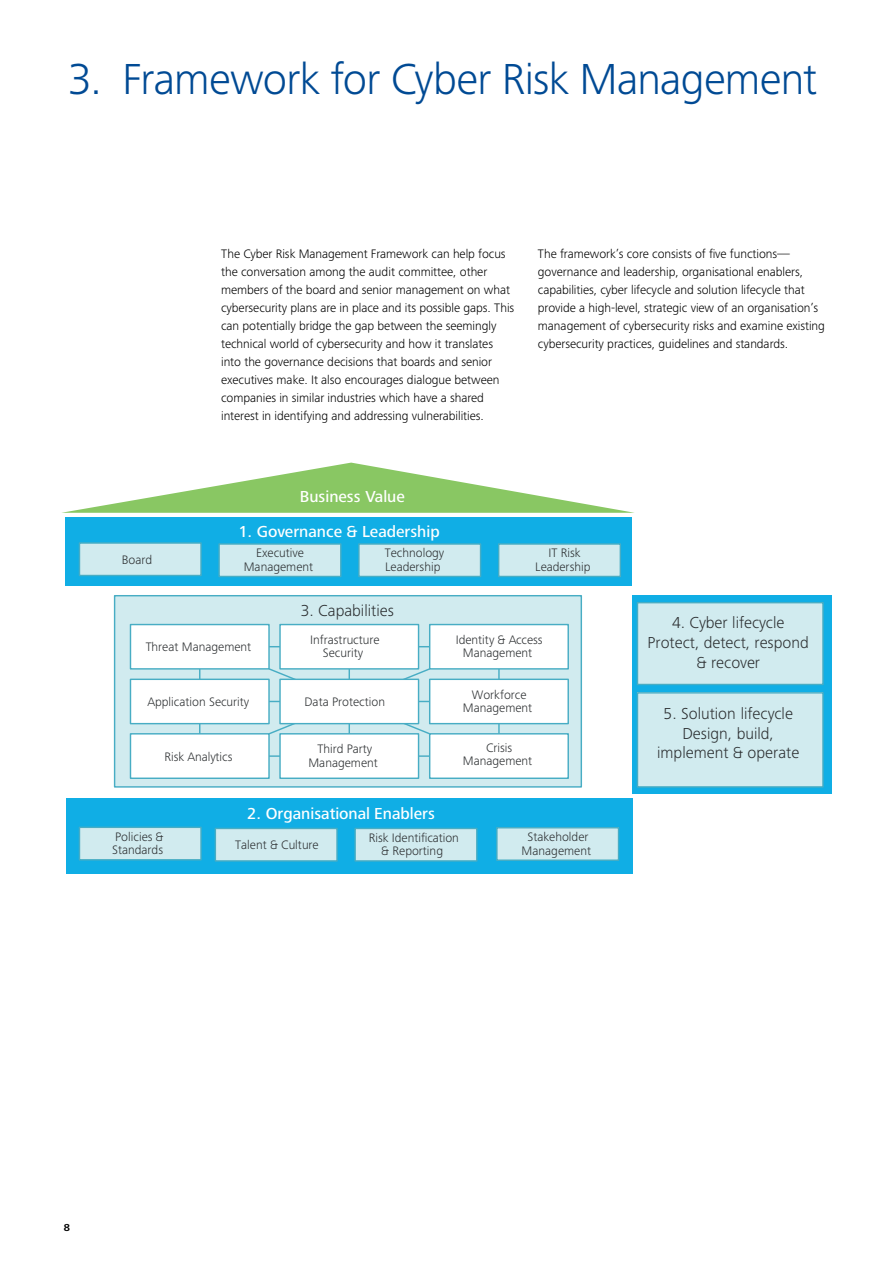
<style>
.page{position:relative;width:893px;height:1263px;background:#fff}
.page>*{position:absolute;margin:0;border:0;box-sizing:border-box;transform-origin:0 0}
.Head_styles_A_Page_h{font:300 45px "Frutiger Next Pro";letter-spacing:-.015em;color:#004a94}
.t1{font:300 16.5px/19.8px "Frutiger Next Pro";color:#2c2f31;text-align:center}
.t2{font:500 16.5px "Frutiger Next Pro";color:#fff}
.t3{font:300 12.75px/18px "Frutiger Next Pro";letter-spacing:-.005em;color:#000}
.t4{font:300 12.75px/13.5px "Frutiger Next Pro";color:#2c2f31;text-align:center}
.t5{font:700 10.5px "Frutiger Next Pro";color:#000}
</style>
<div class="page">
<div style="left:115px;top:596px;width:466px;height:191px;background:#d1ebef"></div>
<div style="left:114px;top:595px;width:468px;height:193px;border:1px solid #48adc4"></div>
<svg style="left:62px;top:463px;width:572px;height:50px"></svg>
<div style="left:65px;top:517px;width:566px;height:68px;background:#10aee5"></div>
<hr style="left:269px;top:646px;width:161px;height:1px;background:#48adc4">
<hr style="left:269px;top:755px;width:161px;height:2px;background:#48adc4">
<hr style="left:199px;top:669px;width:1px;height:65px;background:#48adc4">
<hr style="left:498px;top:669px;width:2px;height:65px;background:#48adc4">
<svg style="left:267px;top:667px;width:165px;height:69px"></svg>
<div style="left:130px;top:624px;width:139px;height:45px;background:#fff"></div>
<div style="left:130px;top:624px;width:140px;height:46px;border:1px solid #48adc4"></div>
<div style="left:280px;top:624px;width:139px;height:45px;background:#fff"></div>
<div style="left:279px;top:624px;width:140px;height:46px;border:1px solid #48adc4"></div>
<div style="left:430px;top:624px;width:138px;height:45px;background:#fff"></div>
<div style="left:429px;top:624px;width:140px;height:46px;border:1px solid #48adc4"></div>
<div style="left:130px;top:679px;width:139px;height:45px;background:#fff"></div>
<div style="left:130px;top:679px;width:140px;height:45px;border:1px solid #48adc4"></div>
<div style="left:280px;top:679px;width:139px;height:45px;background:#fff"></div>
<div style="left:279px;top:679px;width:140px;height:45px;border:1px solid #48adc4"></div>
<div style="left:430px;top:679px;width:138px;height:45px;background:#fff"></div>
<div style="left:429px;top:679px;width:140px;height:45px;border:1px solid #48adc4"></div>
<div style="left:130px;top:734px;width:139px;height:44px;background:#fff"></div>
<div style="left:130px;top:733px;width:140px;height:46px;border:1px solid #48adc4"></div>
<div style="left:280px;top:734px;width:139px;height:44px;background:#fff"></div>
<div style="left:279px;top:733px;width:140px;height:46px;border:1px solid #48adc4"></div>
<div style="left:430px;top:734px;width:138px;height:44px;background:#fff"></div>
<div style="left:429px;top:733px;width:140px;height:46px;border:1px solid #48adc4"></div>
<div style="left:79px;top:543px;width:122px;height:32px;background:#d1ebef"></div>
<div style="left:79px;top:542px;width:123px;height:34px;border:1px solid #48adc4"></div>
<div style="left:219px;top:544px;width:122px;height:32px;background:#d1ebef"></div>
<div style="left:218px;top:543px;width:123px;height:34px;border:1px solid #48adc4"></div>
<div style="left:359px;top:544px;width:122px;height:32px;background:#d1ebef"></div>
<div style="left:358px;top:543px;width:123px;height:34px;border:1px solid #48adc4"></div>
<div style="left:499px;top:544px;width:121px;height:32px;background:#d1ebef"></div>
<div style="left:498px;top:543px;width:123px;height:34px;border:1px solid #48adc4"></div>
<div style="left:66px;top:799px;width:566px;height:75px;background:#10aee5"></div>
<div style="left:79px;top:827px;width:122px;height:33px;background:#d1ebef"></div>
<div style="left:79px;top:827px;width:123px;height:33px;border:1px solid #48adc4"></div>
<div style="left:215px;top:828px;width:122px;height:33px;background:#d1ebef"></div>
<div style="left:215px;top:828px;width:123px;height:34px;border:1px solid #48adc4"></div>
<div style="left:355px;top:828px;width:122px;height:33px;background:#d1ebef"></div>
<div style="left:354px;top:828px;width:123px;height:34px;border:1px solid #48adc4"></div>
<div style="left:497px;top:828px;width:121px;height:32px;background:#d1ebef"></div>
<div style="left:496px;top:827px;width:123px;height:34px;border:1px solid #48adc4"></div>
<div style="left:632px;top:596px;width:200px;height:198px;background:#10aee5"></div>
<div style="left:637px;top:603px;width:186px;height:81px;background:#d1ebef"></div>
<div style="left:637px;top:602px;width:187px;height:83px;border:1px solid #48adc4"></div>
<div style="left:637px;top:693px;width:186px;height:94px;background:#d1ebef"></div>
<div style="left:637px;top:692px;width:187px;height:96px;border:1px solid #48adc4"></div>
<p class="Head_styles_A_Page_h" style="left:68px;top:53px;width:751px">3. Framework for Cyber Risk Management</p>
<p class="t3" style="left:221px;top:245px;width:295px">The Cyber Risk Management Framework can help focus the conversation among the audit committee, other members of the board and senior management on what cybersecurity plans are in place and its possible gaps. This can potentially bridge the gap between the seemingly technical world of cybersecurity and how it translates into the governance decisions that boards and senior executives make. It also encourages dialogue between companies in similar industries which have a shared interest in identifying and addressing vulnerabilities.</p>
<p class="t3" style="left:538px;top:245px;width:289px">The framework’s core consists of five functions— governance and leadership, organisational enablers, capabilities, cyber lifecycle and solution lifecycle that provide a high-level, strategic view of an organisation’s management of cybersecurity risks and examine existing cybersecurity practices, guidelines and standards.</p>
<p class="t2" style="left:300px;top:487px;width:106px">Business Value</p>
<p class="t2" style="left:238px;top:522px;width:203px">1. Governance &amp; Leadership</p>
<p class="t4" style="left:122px;top:553px;width:32px">Board</p>
<p class="t4" style="left:244px;top:546px;width:71px">Executive<br>Management</p>
<p class="t4" style="left:385px;top:546px;width:61px;text-align:left">Technology<br>Leadership</p>
<p class="t4" style="left:535px;top:546px;width:57px">IT Risk<br>Leadership</p>
<p class="t1" style="left:301px;top:600px;width:95px">3. Capabilities</p>
<p class="t4" style="left:146px;top:640px;width:107px">Threat Management</p>
<p class="t4" style="left:310px;top:633px;width:71px">Infrastructure<br>Security</p>
<p class="t4" style="left:456px;top:633px;width:89px">Identity &amp; Access<br>Management</p>
<p class="t4" style="left:148px;top:695px;width:103px">Application Security</p>
<p class="t4" style="left:305px;top:695px;width:82px">Data Protection</p>
<p class="t4" style="left:463px;top:687px;width:71px">Workforce<br>Management</p>
<p class="t4" style="left:164px;top:750px;width:70px">Risk Analytics</p>
<p class="t4" style="left:308px;top:742px;width:71px">Third Party<br>Management</p>
<p class="t4" style="left:463px;top:741px;width:71px">Crisis<br>Management</p>
<p class="t2" style="left:247px;top:804px;width:189px">2. Organisational Enablers</p>
<p class="t4" style="left:112px;top:830px;width:53px;text-align:left">Policies &amp;<br>Standards</p>
<p class="t4" style="left:235px;top:838px;width:85px">Talent &amp; Culture</p>
<p class="t4" style="left:369px;top:831px;width:92px">Risk Identification &amp; Reporting</p>
<p class="t4" style="left:522px;top:830px;width:71px">Stakeholder<br>Management</p>
<p class="t1" style="left:648px;top:612px;width:163px">4. Cyber lifecycle<br>Protect, detect, respond &amp; recover</p>
<p class="t1" style="left:657px;top:703px;width:144px">5. Solution lifecycle<br>Design, build, implement &amp; operate</p>
<p class="t5" style="left:64px;top:1221px;width:8px">8</p>
</div>
